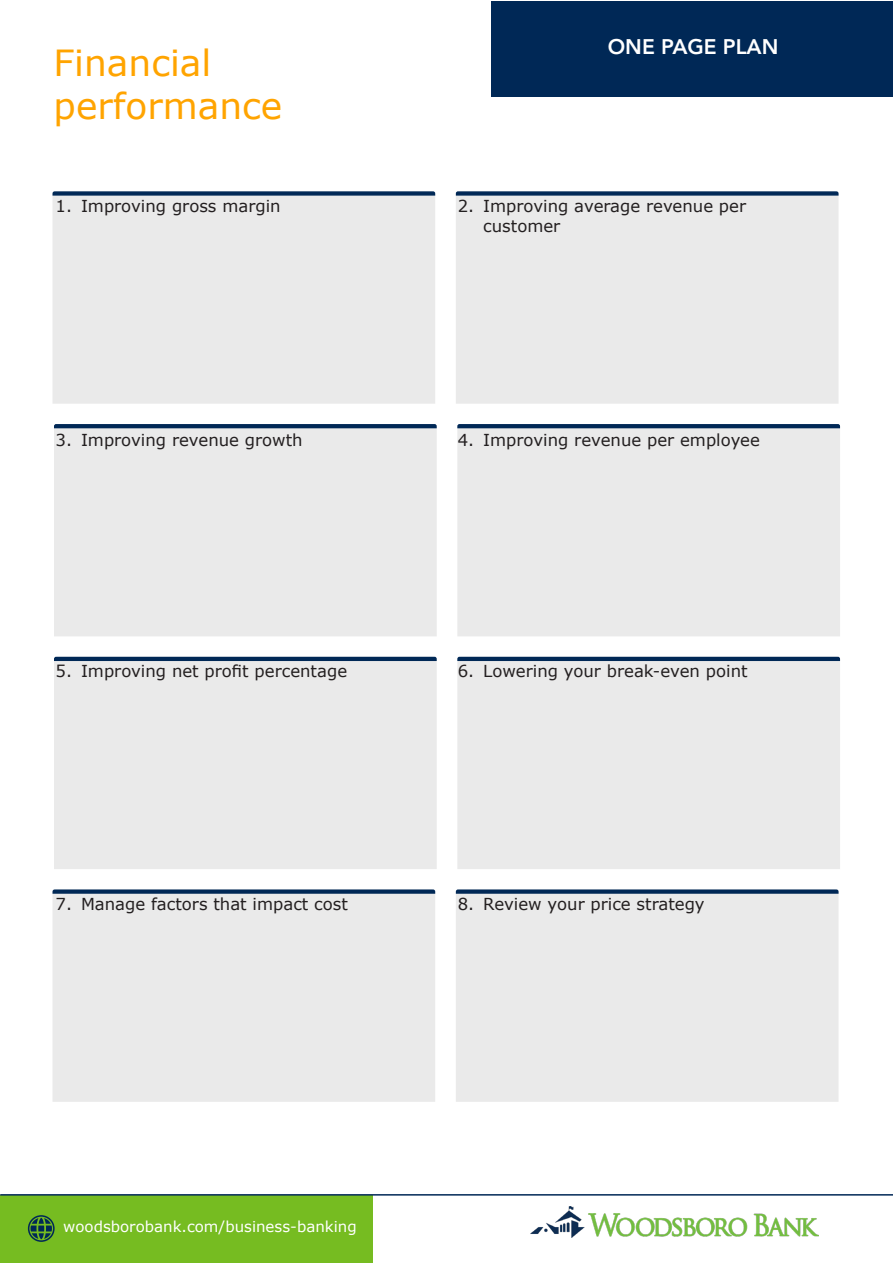
<style>
.page{position:relative;width:893px;height:1263px;background:#fff}
.page>*{position:absolute;margin:0;border:0;box-sizing:border-box;transform-origin:0 0}
.Main_heading{font:36px/43.2px "Verdana";color:#ffa400}
.t1{font:800 21px "Avenir LT Pro";color:#fff}
.Questions{font:16.5px/19.8px "Verdana";color:#231f20}
.t2{font:15px "Verdana";color:#fff}
</style>
<div class="page">
<div style="left:53px;top:196px;width:382px;height:208px;background:#eaeaea"></div>
<svg style="left:52px;top:191px;width:384px;height:5px;background:#25466d"></svg>
<div style="left:456px;top:196px;width:382px;height:208px;background:#eaeaea"></div>
<svg style="left:455px;top:191px;width:384px;height:5px;background:#25466d"></svg>
<div style="left:53px;top:894px;width:382px;height:208px;background:#eaeaea"></div>
<svg style="left:52px;top:889px;width:384px;height:5px;background:#24466d"></svg>
<div style="left:456px;top:894px;width:382px;height:208px;background:#eaeaea"></div>
<svg style="left:455px;top:889px;width:384px;height:5px;background:#24466d"></svg>
<div style="left:54px;top:429px;width:383px;height:207px;background:#eaeaea"></div>
<svg style="left:54px;top:424px;width:383px;height:5px;background:#22446b"></svg>
<div style="left:457px;top:429px;width:383px;height:207px;background:#eaeaea"></div>
<svg style="left:457px;top:424px;width:384px;height:5px;background:#22446c"></svg>
<div style="left:54px;top:662px;width:383px;height:207px;background:#eaeaea"></div>
<svg style="left:54px;top:656px;width:383px;height:6px;background:#466283"></svg>
<div style="left:457px;top:662px;width:383px;height:207px;background:#eaeaea"></div>
<svg style="left:457px;top:656px;width:384px;height:6px;background:#466383"></svg>
<div style="left:491px;top:1px;width:402px;height:95px;background:#002856"></div>
<img style="left:530px;top:1206px;width:288px;height:31px">
<div style="left:0;top:1195px;width:373px;height:68px;background:#76bc21"></div>
<svg style="left:28px;top:1215px;width:27px;height:27px"></svg>
<hr style="left:0;top:1194px;width:893px;height:1px;background:#002856">
<p class="Main_heading" style="left:54px;top:41px;width:230px">Financial performance</p>
<p class="t1" style="left:608px;top:35px;width:172px">ONE PAGE PLAN</p>
<p class="Questions" style="left:56px;top:196px;width:227px">1. Improving gross margin</p>
<p class="Questions" style="left:483px;top:196px;width:264px;text-indent:-26px">2. Improving average revenue per customer</p>
<p class="Questions" style="left:56px;top:430px;width:249px">3. Improving revenue growth</p>
<p class="Questions" style="left:458px;top:430px;width:304px">4. Improving revenue per employee</p>
<p class="Questions" style="left:56px;top:661px;width:293px">5. Improving net profit percentage</p>
<p class="Questions" style="left:458px;top:661px;width:291px">6. Lowering your break-even point</p>
<p class="Questions" style="left:56px;top:894px;width:294px">7. Manage factors that impact cost</p>
<p class="Questions" style="left:458px;top:894px;width:248px">8. Review your price strategy</p>
<p class="t2" style="left:63px;top:1216px;width:295px">woodsborobank.com/business-banking</p>
</div>
